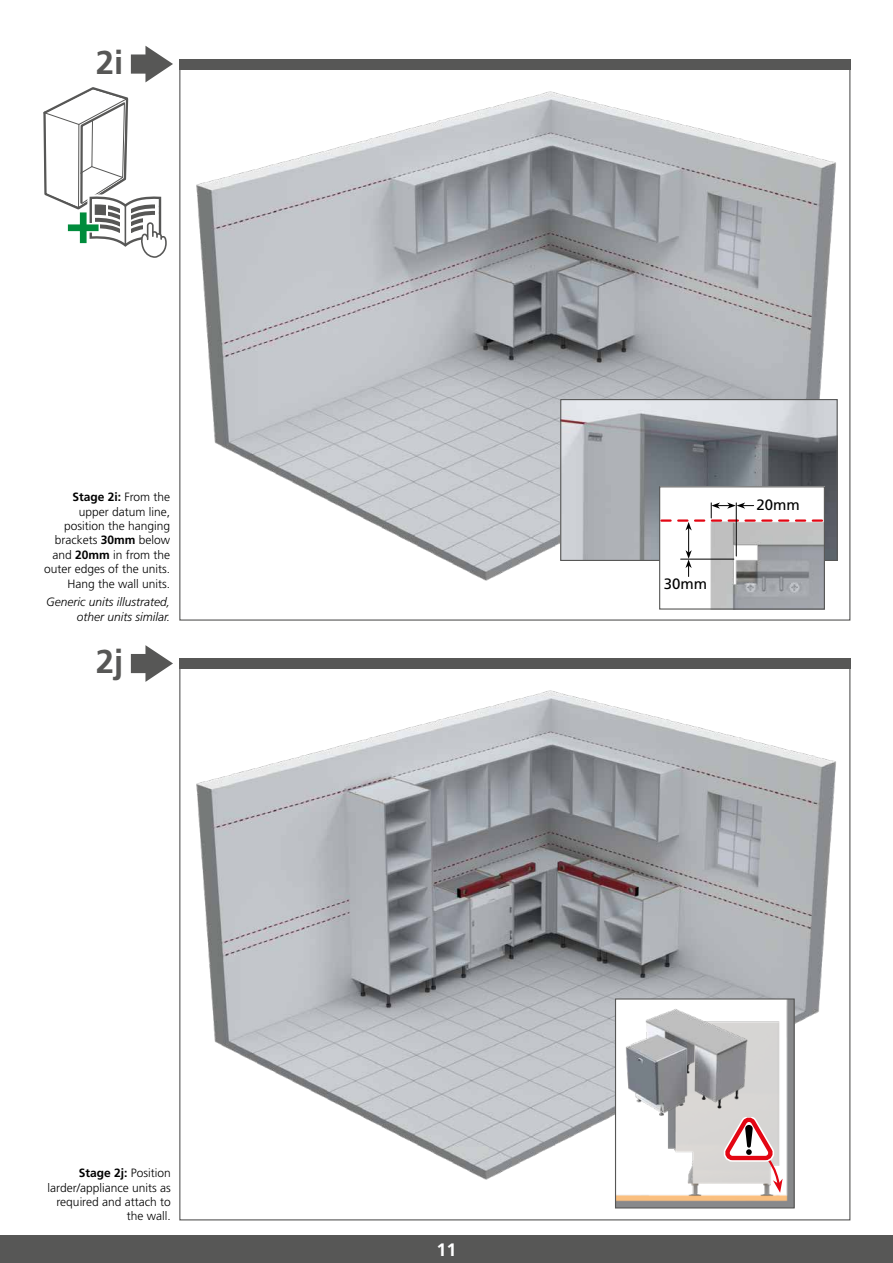
<style>
.page{position:relative;width:893px;height:1263px;background:#fff}
.page>*{position:absolute;margin:0;border:0;box-sizing:border-box;transform-origin:0 0}
.t1{font:700 33px "Frutiger LT Std";color:#575756}
.t2{font:700 18px "Frutiger LT Std";color:#fff}
.t3{font:15px "Frutiger LT Std";color:#000}
.t4{font:300 12px/14.4px "Frutiger LT Std";color:#000;text-align:right}
.t5{font:italic 300 12px/14.4px "Frutiger LT Std";color:#000;text-align:right}
.s1{font-weight:700}
</style>
<div class="page">
<div style="left:0;top:1235px;width:893px;height:28px;background:#575756"></div>
<svg style="left:43px;top:46px;width:130px;height:212px"></svg>
<img style="left:181px;top:69px;width:667px;height:512px">
<div style="left:179px;top:59px;width:671px;height:10px;background:#575756"></div>
<img style="left:196px;top:690px;width:640px;height:490px">
<div style="left:179px;top:658px;width:671px;height:11px;background:#575756"></div>
<svg style="left:131px;top:645px;width:42px;height:37px"></svg>
<img style="left:617px;top:1000px;width:176px;height:206px">
<div style="left:615px;top:998px;width:180px;height:210px;border:1px solid #575756"></div>
<img style="left:620px;top:1004px;width:132px;height:116px">
<svg style="left:721px;top:1117px;width:62px;height:76px"></svg>
<img style="left:562px;top:401px;width:274px;height:158px">
<div style="left:560px;top:399px;width:278px;height:162px;border:1px solid #575756"></div>
<img style="left:661px;top:489px;width:162px;height:119px">
<div style="left:659px;top:486px;width:166px;height:124px;border:1px solid #575756"></div>
<svg style="left:661px;top:502px;width:161px;height:74px"></svg>
<h1 class="t1" style="left:96px;top:43px;width:29px">2i</h1>
<p class="t4" style="left:44px;top:490px;width:128px"><span class="s1">Stage 2i:</span> From the upper datum line, position the hanging brackets <span class="s1">30mm</span> below and <span class="s1">20mm</span> in from the outer edges of the units.<br>Hang the wall units.</p>
<p class="t5" style="left:46px;top:595px;width:125px">Generic units illustrated, other units similar.</p>
<h1 class="t1" style="left:96px;top:642px;width:29px">2j</h1>
<p class="t4" style="left:48px;top:1166px;width:125px"><span class="s1">Stage 2j:</span> Position larder/appliance units as required and attach to the wall.</p>
<p class="t3" style="left:664px;top:575px;width:45px">30mm</p>
<p class="t3" style="left:756px;top:496px;width:45px">20mm</p>
<h2 class="t2" style="left:436px;top:1239px;width:22px">11</h2>
</div>
